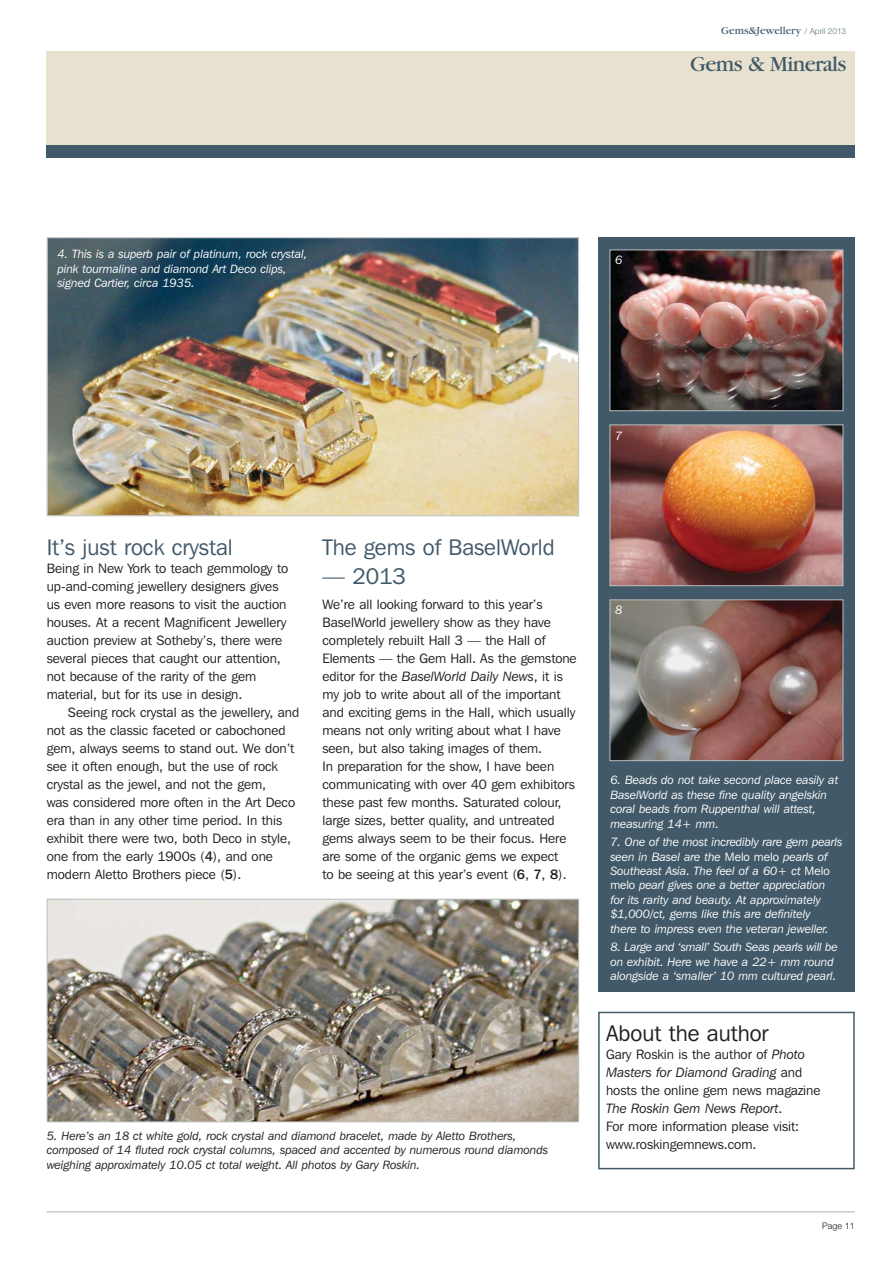
<style>
.page{position:relative;width:893px;height:1263px;background:#fff}
.page>*{position:absolute;margin:0;border:0;box-sizing:border-box;transform-origin:0 0}
.t1{font:22.5px "Franklin Gothic IT Cby BT";color:#415968}
.t2{font:22.5px "Franklin Gothic IT Cby BT";color:#201d1d}
.t3{font:22.5px "Garamond";letter-spacing:-.025em;color:#415968}
.t4{font:13.5px/18px "Franklin Gothic IT Cby BT";color:#201d1d}
.t5{font:italic 12px/14.4px "Franklin Gothic IT Cby BT";color:#fff}
.t6{font:italic 12px/14.4px "Franklin Gothic IT Cby BT";color:#201d1d}
.t7{font:11.25px "Garamond";color:#415968}
.t8{font:300 9px "Helvetica Neue";color:#201d1d}
.s1{font-family:"Helvetica Neue";font-weight:300;font-size:8.25px;color:#5f7785}
.s2{font-weight:500}
.s3{font-style:italic}
.s4{font-style:normal}
</style>
<div class="page">
<div style="left:47px;top:51px;width:808px;height:94px;background:#e8e1cf"></div>
<div style="left:47px;top:145px;width:808px;height:12px;background:#415968"></div>
<hr style="left:47px;top:1211px;width:808px;height:2px;background:#c6c7c9">
<div style="left:598px;top:1012px;width:257px;height:157px;border:2px solid #415968"></div>
<img style="left:49px;top:239px;width:528px;height:275px">
<div style="left:47px;top:237px;width:532px;height:279px;border:1px solid #bcbdc0"></div>
<img style="left:49px;top:901px;width:528px;height:219px">
<div style="left:47px;top:899px;width:532px;height:223px;border:1px solid #bcbdc0"></div>
<div style="left:598px;top:237px;width:257px;height:754px;background:#415968"></div>
<img style="left:611px;top:252px;width:230px;height:157px">
<div style="left:609px;top:250px;width:234px;height:161px;border:1px solid #bcbdc0"></div>
<img style="left:611px;top:427px;width:230px;height:157px">
<div style="left:609px;top:425px;width:234px;height:161px;border:1px solid #bcbdc0"></div>
<img style="left:611px;top:601px;width:230px;height:158px">
<div style="left:609px;top:599px;width:234px;height:162px;border:1px solid #bcbdc0"></div>
<p class="t7" style="left:721px;top:26px;width:126px">Gems&amp;Jewellery <span class="s1">/ April 2013</span></p>
<h1 class="t3" style="left:690px;top:56px;width:158px">Gems &amp; Minerals</h1>
<p class="t5" style="left:57px;top:248px;width:251px">4. This is a superb pair of platinum, rock crystal, pink tourmaline and diamond Art Deco clips, signed Cartier, circa 1935.</p>
<p class="t5" style="left:615px;top:253px;width:9px">6</p>
<p class="t5" style="left:615px;top:430px;width:9px">7</p>
<h1 class="t1" style="left:47px;top:539px;width:187px">It’s just rock crystal</h1>
<p class="t4" style="left:47px;top:560px;width:243px">Being in New York to teach gemmology to up-and-coming jewellery designers gives us even more reasons to visit the auction houses. At a recent Magnificent Jewellery auction preview at Sotheby’s, there were several pieces that caught our attention, not because of the rarity of the gem material, but for its use in design.</p>
<p class="t4" style="left:47px;top:704px;width:254px;text-indent:21px">Seeing rock crystal as the jewellery, and not as the classic faceted or cabochoned gem, always seems to stand out. We don’t see it often enough, but the use of rock crystal as the jewel, and not the gem,<br>was considered more often in the Art Deco era than in any other time period. In this exhibit there were two, both Deco in style, one from the early 1900s (<span class="s2">4</span>), and one modern Aletto Brothers piece (<span class="s2">5</span>).</p>
<h1 class="t1" style="left:322px;top:539px;width:234px">The gems of BaselWorld</h1>
<h1 class="t1" style="left:322px;top:567px;width:85px">— 2013</h1>
<p class="t4" style="left:322px;top:596px;width:256px">We’re all looking forward to this year’s BaselWorld jewellery show as they have completely rebuilt Hall 3 — the Hall of Elements — the Gem Hall. As the gemstone editor for the <span class="s3">BaselWorld Daily News</span>, it is my job to write about all of the important and exciting gems in the Hall, which usually means not only writing about what I have seen, but also taking images of them.<br>In preparation for the show, I have been communicating with over 40 gem exhibitors these past few months. Saturated colour, large sizes, better quality, and untreated gems always seem to be their focus. Here are some of the organic gems we expect<br>to be seeing at this year’s event (<span class="s2">6</span>, <span class="s2">7</span>, <span class="s2">8</span>).</p>
<p class="t6" style="left:47px;top:1129px;width:503px">5. Here’s an 18 ct white gold, rock crystal and diamond bracelet, made by Aletto Brothers, composed of 14 fluted rock crystal columns, spaced and accented by numerous round diamonds weighing approximately 10.05 ct total weight. All photos by Gary Roskin.</p>
<p class="t5" style="left:615px;top:604px;width:9px">8</p>
<p class="t5" style="left:610px;top:774px;width:229px">6. Beads do not take second place easily at BaselWorld as these fine quality angelskin coral beads from Ruppenthal will attest, measuring 14+ mm.</p>
<p class="t5" style="left:610px;top:836px;width:234px">7. One of the most incredibly rare gem pearls seen in Basel are the <span class="s4">Melo melo</span> pearls of Southeast Asia. The feel of a 60+ ct <span class="s4">Melo melo</span> pearl gives one a better appreciation<br>for its rarity and beauty. At approximately $1,000/ct, gems like this are definitely<br>there to impress even the veteran jeweller.</p>
<p class="t5" style="left:610px;top:941px;width:229px">8. Large and ‘small’ South Seas pearls will be on exhibit. Here we have a 22+ mm round alongside a ‘smaller’ 10 mm cultured pearl.</p>
<h1 class="t2" style="left:606px;top:1025px;width:164px">About the author</h1>
<p class="t4" style="left:606px;top:1046px;width:216px">Gary Roskin is the author of <span class="s3">Photo<br>Masters for Diamond Grading</span> and hosts the online gem news magazine<br><span class="s3">The Roskin Gem News Report</span>.<br>For more information please visit: www.roskingemnews.com.</p>
<p class="t8" style="left:822px;top:1223px;width:34px">Page 11</p>
</div>
